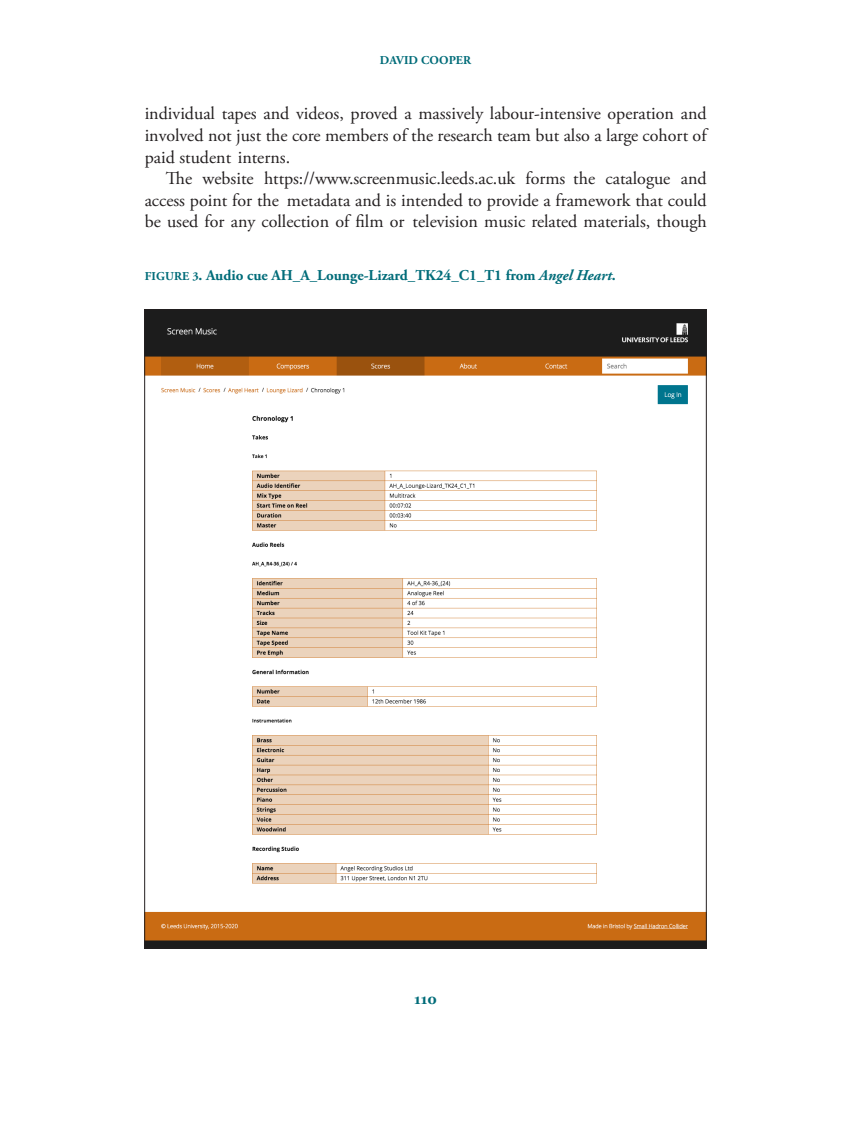
<style>
.page{position:relative;width:851px;height:1127px;background:#fff}
.page>*{position:absolute;margin:0;border:0;box-sizing:border-box;transform-origin:0 0}
.Corpo_testo{font:18px/21.6px "Adobe Garamond Pro";color:#231f20;text-align:justify}
.Didascalia{font:700 15px "Adobe Garamond Pro";color:#006c79}
.t1{font:700 13.5px "Georgia";color:#006c79}
.t2{font:700 12px "Adobe Garamond Pro";letter-spacing:.015em;color:#006c79}
.s1{font-size:12px}
.s2{font-style:italic}
</style>
<div class="page">
<img style="left:146px;top:311px;width:558px;height:635px">
<p class="t2" style="left:380px;top:53px;width:93px">DAVID COOPER</p>
<p class="Corpo_testo" style="left:145px;top:103px;width:563px">individual tapes and videos, proved a massively labour-intensive operation and involved not just the core members of the research team but also a large cohort of paid student interns.</p>
<p class="Corpo_testo" style="left:145px;top:168px;width:563px;text-indent:21px">The website https://www.screenmusic.leeds.ac.uk forms the catalogue and access point for the metadata and is intended to provide a framework that could be used for any collection of film or television music related materials, though</p>
<p class="Didascalia" style="left:145px;top:267px;width:472px"><span class="s1">FIGURE 3</span>. Audio cue AH_A_Lounge-Lizard_TK24_C1_T1 from <span class="s2">Angel Heart</span>.</p>
<p class="t1" style="left:414px;top:989px;width:24px">110</p>
</div>
